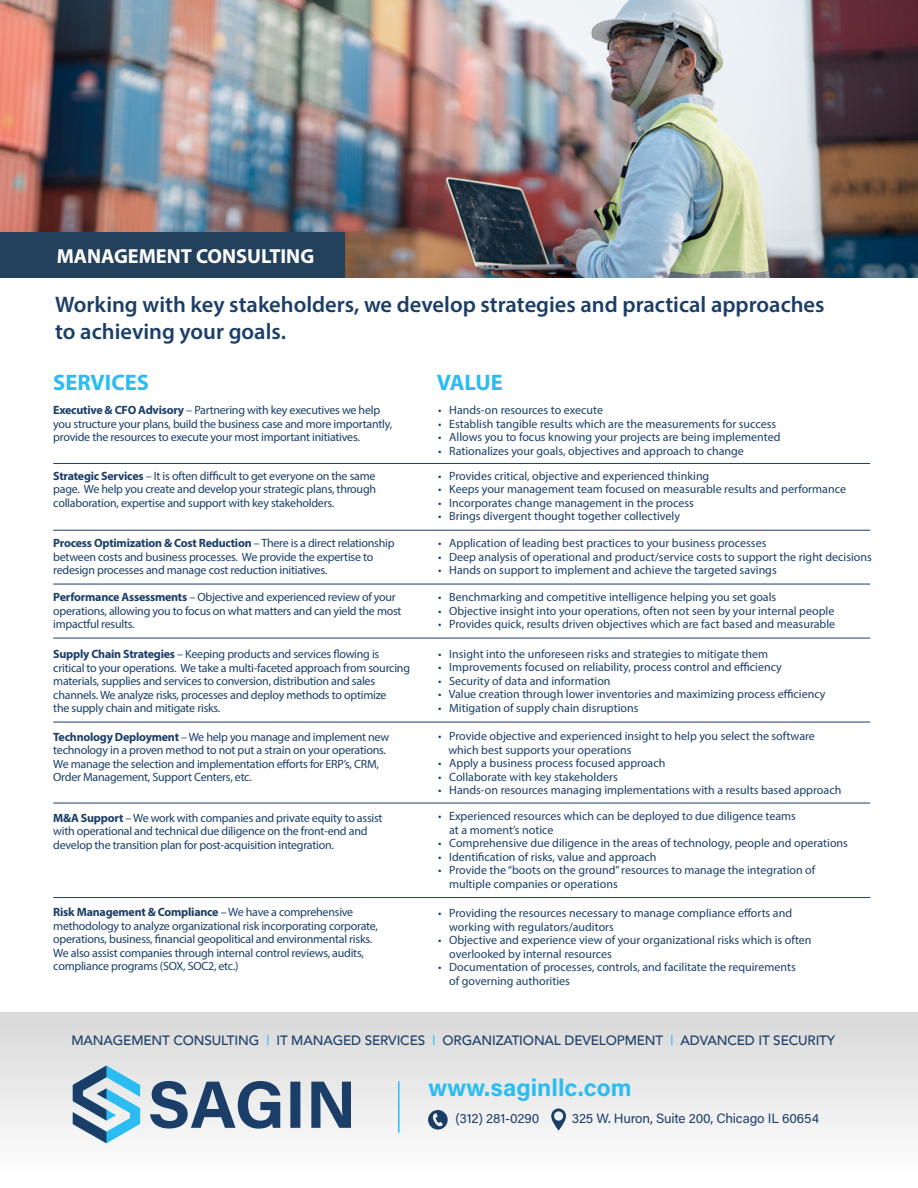
<style>
.page{position:relative;width:918px;height:1188px;background:#fff}
.page>*{position:absolute;margin:0;border:0;box-sizing:border-box;transform-origin:0 0}
.t1{font:700 24px "Acumin Pro";color:#2bbdf2}
.t2{font:600 22.5px/27px "Myriad Pro";color:#1b3e68}
.t3{font:700 22.5px "Myriad Pro";color:#2bbdf2}
.t4{font:700 20.4px "Myriad Pro";color:#fff}
.t5{font:500 13.5px "Avenir";letter-spacing:-.01em;color:#1b3e68}
.t6{font:13.5px "Acumin Pro";letter-spacing:-.01em;color:#1b3e68}
.t7{font:12px/13.5px "Myriad Pro";letter-spacing:-.005em;color:#1b3e68}
.s1{font-weight:700}
.s2{color:#2bbdf2}
</style>
<div class="page">
<img style="left:0;top:0;width:918px;height:278px">
<div style="left:0;top:1012px;width:918px;height:164px;background:linear-gradient(to bottom,#d9d8d9,#fefefe)"></div>
<svg style="left:150px;top:1081px;width:201px;height:48px"></svg>
<svg style="left:73px;top:1066px;width:67px;height:77px"></svg>
<svg style="left:428px;top:1110px;width:20px;height:20px"></svg>
<svg style="left:551px;top:1108px;width:15px;height:23px"></svg>
<hr style="left:398px;top:1081px;width:2px;height:52px;background:#2bbdf2">
<div style="left:0;top:232px;width:345px;height:46px;background:#23415d"></div>
<hr style="left:53px;top:463px;width:817px;height:1px;background:#1b3e68">
<hr style="left:53px;top:530px;width:817px;height:1px;background:#1b3e68">
<hr style="left:53px;top:584px;width:817px;height:1px;background:#1b3e68">
<hr style="left:53px;top:638px;width:817px;height:1px;background:#1b3e68">
<hr style="left:53px;top:722px;width:817px;height:1px;background:#1b3e68">
<hr style="left:53px;top:803px;width:817px;height:1px;background:#1b3e68">
<hr style="left:53px;top:897px;width:817px;height:1px;background:#1b3e68">
<p class="t4" style="left:57px;top:243px;width:259px">MANAGEMENT CONSULTING</p>
<p class="t2" style="left:55px;top:290px;width:771px">Working with key stakeholders, we develop strategies and practical approaches to achieving your goals.</p>
<p class="t3" style="left:53px;top:368px;width:97px">SERVICES</p>
<p class="t3" style="left:437px;top:368px;width:68px">VALUE</p>
<p class="t7" style="left:53px;top:403px;width:340px"><span class="s1">Executive &amp; CFO Advisory</span> – Partnering with key executives we help you structure your plans, build the business case and more importantly, provide the resources to execute your most important initiatives.</p>
<p class="t7" style="left:53px;top:469px;width:324px;text-align:justify"><span class="s1">Strategic Services</span> – It is often difficult to get everyone on the same page. We help you create and develop your strategic plans, through collaboration, expertise and support with key stakeholders.</p>
<p class="t7" style="left:53px;top:536px;width:343px"><span class="s1">Process Optimization &amp; Cost Reduction</span> – There is a direct relationship between costs and business processes. We provide the expertise to redesign processes and manage cost reduction initiatives.</p>
<p class="t7" style="left:53px;top:590px;width:350px"><span class="s1">Performance Assessments</span> – Objective and experienced review of your operations, allowing you to focus on what matters and can yield the most impactful results.</p>
<p class="t7" style="left:53px;top:647px;width:358px"><span class="s1">Supply Chain Strategies</span> – Keeping products and services flowing is critical to your operations. We take a multi-faceted approach from sourcing materials, supplies and services to conversion, distribution and sales channels. We analyze risks, processes and deploy methods to optimize<br>the supply chain and mitigate risks.</p>
<p class="t7" style="left:53px;top:730px;width:337px"><span class="s1">Technology Deployment</span> – We help you manage and implement new technology in a proven method to not put a strain on your operations.<br>We manage the selection and implementation efforts for ERP’s, CRM, Order Management, Support Centers, etc.</p>
<p class="t7" style="left:53px;top:811px;width:331px"><span class="s1">M&amp;A Support</span> – We work with companies and private equity to assist with operational and technical due diligence on the front-end and develop the transition plan for post-acquisition integration.</p>
<p class="t7" style="left:53px;top:905px;width:326px"><span class="s1">Risk Management &amp; Compliance</span> – We have a comprehensive methodology to analyze organizational risk incorporating corporate, operations, business, financial geopolitical and environmental risks.<br>We also assist companies through internal control reviews, audits, compliance programs (SOX, SOC2, etc.)</p>
<p class="t7" style="left:438px;top:403px;width:166px">• Hands-on resources to execute</p>
<p class="t7" style="left:438px;top:417px;width:340px">• Establish tangible results which are the measurements for success</p>
<p class="t7" style="left:438px;top:430px;width:344px">• Allows you to focus knowing your projects are being implemented</p>
<p class="t7" style="left:438px;top:444px;width:307px">• Rationalizes your goals, objectives and approach to change</p>
<p class="t7" style="left:438px;top:469px;width:273px">• Provides critical, objective and experienced thinking</p>
<p class="t7" style="left:438px;top:482px;width:409px">• Keeps your management team focused on measurable results and performance</p>
<p class="t7" style="left:438px;top:496px;width:257px">• Incorporates change management in the process</p>
<p class="t7" style="left:438px;top:509px;width:243px">• Brings divergent thought together collectively</p>
<p class="t7" style="left:438px;top:536px;width:330px">• Application of leading best practices to your business processes</p>
<p class="t7" style="left:438px;top:550px;width:435px">• Deep analysis of operational and product/service costs to support the right decisions</p>
<p class="t7" style="left:438px;top:563px;width:340px">• Hands on support to implement and achieve the targeted savings</p>
<p class="t7" style="left:438px;top:590px;width:340px">• Benchmarking and competitive intelligence helping you set goals</p>
<p class="t7" style="left:438px;top:604px;width:398px">• Objective insight into your operations, often not seen by your internal people</p>
<p class="t7" style="left:438px;top:617px;width:399px">• Provides quick, results driven objectives which are fact based and measurable</p>
<p class="t7" style="left:438px;top:647px;width:332px">• Insight into the unforeseen risks and strategies to mitigate them</p>
<p class="t7" style="left:438px;top:660px;width:345px">• Improvements focused on reliability, process control and efficiency</p>
<p class="t7" style="left:438px;top:674px;width:174px">• Security of data and information</p>
<p class="t7" style="left:438px;top:687px;width:389px">• Value creation through lower inventories and maximizing process efficiency</p>
<p class="t7" style="left:438px;top:701px;width:202px">• Mitigation of supply chain disruptions</p>
<p class="t7" style="left:438px;top:729px;width:378px">• Provide objective and experienced insight to help you select the software</p>
<p class="t7" style="left:448px;top:743px;width:185px">which best supports your operations</p>
<p class="t7" style="left:438px;top:756px;width:229px">• Apply a business process focused approach</p>
<p class="t7" style="left:438px;top:770px;width:181px">• Collaborate with key stakeholders</p>
<p class="t7" style="left:438px;top:783px;width:405px">• Hands-on resources managing implementations with a results based approach</p>
<p class="t7" style="left:449px;top:809px;width:348px;text-indent:-11px">• Experienced resources which can be deployed to due diligence teams at a moment’s notice</p>
<p class="t7" style="left:438px;top:836px;width:411px">• Comprehensive due diligence in the areas of technology, people and operations</p>
<p class="t7" style="left:438px;top:850px;width:220px">• Identification of risks, value and approach</p>
<p class="t7" style="left:449px;top:863px;width:368px;text-indent:-11px">• Provide the “boots on the ground” resources to manage the integration of multiple companies or operations</p>
<p class="t7" style="left:449px;top:906px;width:344px;text-indent:-11px">• Providing the resources necessary to manage compliance efforts and working with regulators/auditors</p>
<p class="t7" style="left:449px;top:933px;width:364px;text-indent:-11px">• Objective and experience view of your organizational risks which is often overlooked by internal resources</p>
<p class="t7" style="left:449px;top:960px;width:348px;text-indent:-11px">• Documentation of processes, controls, and facilitate the requirements of governing authorities</p>
<p class="t5" style="left:71px;top:1029px;width:765px">MANAGEMENT CONSULTING <span class="s2">|</span> IT MANAGED SERVICES <span class="s2">|</span> ORGANIZATIONAL DEVELOPMENT <span class="s2">|</span> ADVANCED IT SECURITY</p>
<p class="t1" style="left:428px;top:1071px;width:205px">www.saginllc.com</p>
<p class="t6" style="left:455px;top:1109px;width:85px">(312) 281-0290</p>
<p class="t6" style="left:572px;top:1109px;width:249px">325 W. Huron, Suite 200, Chicago IL 60654</p>
</div>
